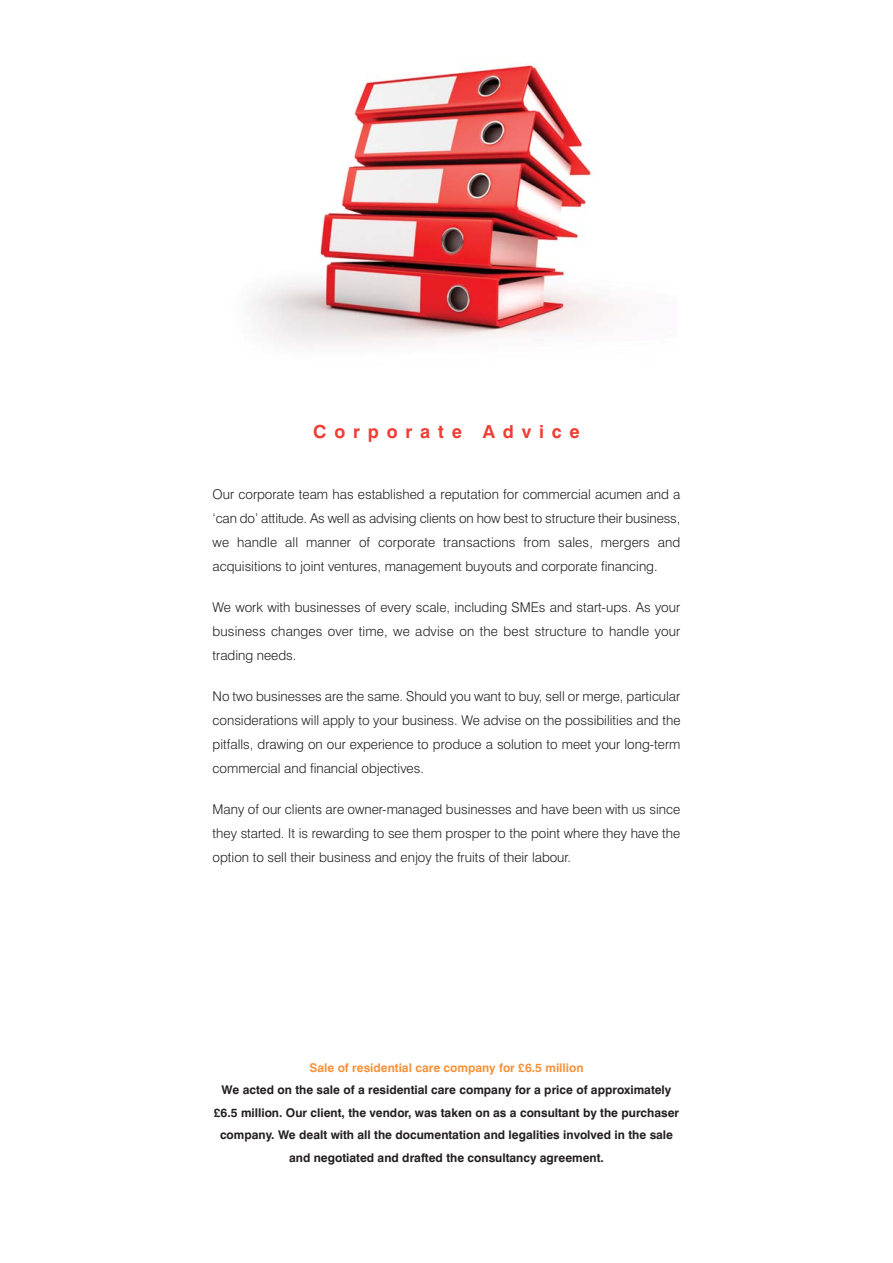
<style>
.page{position:relative;width:893px;height:1263px;background:#fff}
.page>*{position:absolute;margin:0;border:0;box-sizing:border-box;transform-origin:0 0}
.t1{font:700 18px "Swiss 721 BT";letter-spacing:.435em;color:#ef3e33}
.t2{font:300 13.5px/24px "Swiss 721 BT";color:#231f20;text-align:justify}
.t3{font:700 12px/22.5px "Swiss 721 BT";color:#231f20;text-align:center}
.t4{font:700 12px "Swiss 721 BT";color:#f79239}
</style>
<div class="page">
<img style="left:252px;top:64px;width:368px;height:283px">
<h1 class="t1" style="left:313px;top:425px;width:268px">Corporate Advice</h1>
<p class="t2" style="left:213px;top:484px;width:469px">Our corporate team has established a reputation for commercial acumen and a ‘can do’ attitude. As well as advising clients on how best to structure their business, we handle all manner of corporate transactions from sales, mergers and acquisitions to joint ventures, management buyouts and corporate financing.</p>
<p class="t2" style="left:213px;top:597px;width:469px">We work with businesses of every scale, including SMEs and start-ups. As your business changes over time, we advise on the best structure to handle your trading needs.</p>
<p class="t2" style="left:213px;top:686px;width:469px">No two businesses are the same. Should you want to buy, sell or merge, particular considerations will apply to your business. We advise on the possibilities and the pitfalls, drawing on our experience to produce a solution to meet your long-term commercial and financial objectives.</p>
<p class="t2" style="left:213px;top:799px;width:469px">Many of our clients are owner-managed businesses and have been with us since they started. It is rewarding to see them prosper to the point where they have the option to sell their business and enjoy the fruits of their labour.</p>
<p class="t4" style="left:309px;top:1063px;width:276px">Sale of residential care company for £6.5 million</p>
<p class="t3" style="left:214px;top:1080px;width:467px">We acted on the sale of a residential care company for a price of approximately £6.5 million. Our client, the vendor, was taken on as a consultant by the purchaser company. We dealt with all the documentation and legalities involved in the sale and negotiated and drafted the consultancy agreement.</p>
</div>
